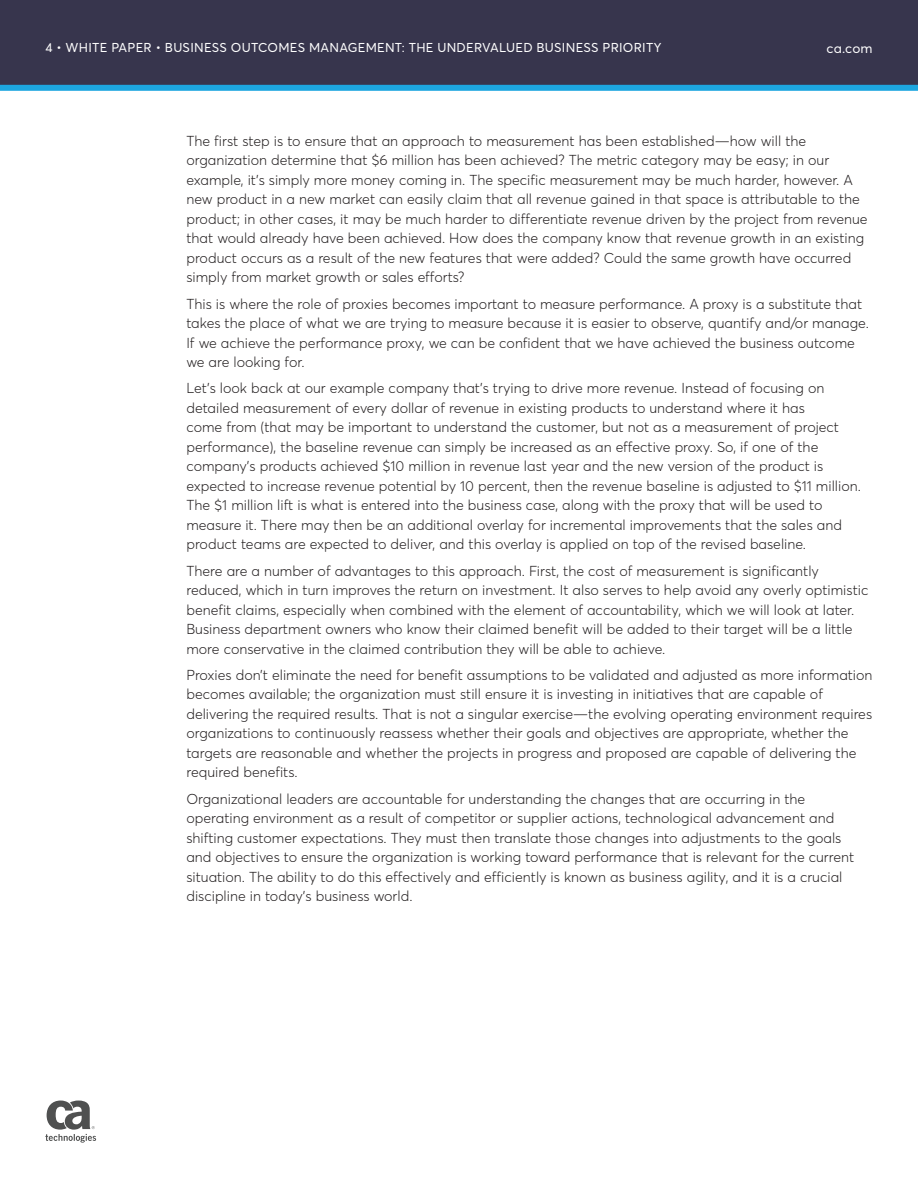
<style>
.page{position:relative;width:918px;height:1188px;background:#fff}
.page>*{position:absolute;margin:0;border:0;box-sizing:border-box;transform-origin:0 0}
.t1{font:300 14.25px/19.5px "Averta";color:#231f20}
.t2{font:13.5px "Averta";color:#fff}
.t3{font:12.75px "Averta";letter-spacing:.02em;color:#fff}
</style>
<div class="page">
<svg style="left:0;top:0;width:918px;height:91px;background:#353c56"></svg>
<svg style="left:45px;top:1101px;width:51px;height:42px"></svg>
<p class="t3" style="left:45px;top:40px;width:618px">4 • WHITE PAPER • BUSINESS OUTCOMES MANAGEMENT: THE UNDERVALUED BUSINESS PRIORITY</p>
<p class="t2" style="left:827px;top:40px;width:48px">ca.com</p>
<p class="t1" style="left:186px;top:131px;width:683px">The first step is to ensure that an approach to measurement has been established—how will the organization determine that $6 million has been achieved? The metric category may be easy; in our example, it’s simply more money coming in. The specific measurement may be much harder, however. A new product in a new market can easily claim that all revenue gained in that space is attributable to the product; in other cases, it may be much harder to differentiate revenue driven by the project from revenue that would already have been achieved. How does the company know that revenue growth in an existing product occurs as a result of the new features that were added? Could the same growth have occurred simply from market growth or sales efforts?</p>
<p class="t1" style="left:186px;top:294px;width:684px">This is where the role of proxies becomes important to measure performance. A proxy is a substitute that takes the place of what we are trying to measure because it is easier to observe, quantify and/or manage.<br>If we achieve the performance proxy, we can be confident that we have achieved the business outcome we are looking for.</p>
<p class="t1" style="left:186px;top:379px;width:676px">Let’s look back at our example company that’s trying to drive more revenue. Instead of focusing on detailed measurement of every dollar of revenue in existing products to understand where it has<br>come from (that may be important to understand the customer, but not as a measurement of project performance), the baseline revenue can simply be increased as an effective proxy. So, if one of the company’s products achieved $10 million in revenue last year and the new version of the product is expected to increase revenue potential by 10 percent, then the revenue baseline is adjusted to $11 million.<br>The $1 million lift is what is entered into the business case, along with the proxy that will be used to measure it. There may then be an additional overlay for incremental improvements that the sales and product teams are expected to deliver, and this overlay is applied on top of the revised baseline.</p>
<p class="t1" style="left:186px;top:561px;width:684px">There are a number of advantages to this approach. First, the cost of measurement is significantly reduced, which in turn improves the return on investment. It also serves to help avoid any overly optimistic benefit claims, especially when combined with the element of accountability, which we will look at later.<br>Business department owners who know their claimed benefit will be added to their target will be a little more conservative in the claimed contribution they will be able to achieve.</p>
<p class="t1" style="left:186px;top:665px;width:688px">Proxies don’t eliminate the need for benefit assumptions to be validated and adjusted as more information becomes available; the organization must still ensure it is investing in initiatives that are capable of delivering the required results. That is not a singular exercise—the evolving operating environment requires organizations to continuously reassess whether their goals and objectives are appropriate, whether the targets are reasonable and whether the projects in progress and proposed are capable of delivering the required benefits.</p>
<p class="t1" style="left:186px;top:789px;width:669px">Organizational leaders are accountable for understanding the changes that are occurring in the operating environment as a result of competitor or supplier actions, technological advancement and shifting customer expectations. They must then translate those changes into adjustments to the goals and objectives to ensure the organization is working toward performance that is relevant for the current situation. The ability to do this effectively and efficiently is known as business agility, and it is a crucial discipline in today’s business world.</p>
</div>
